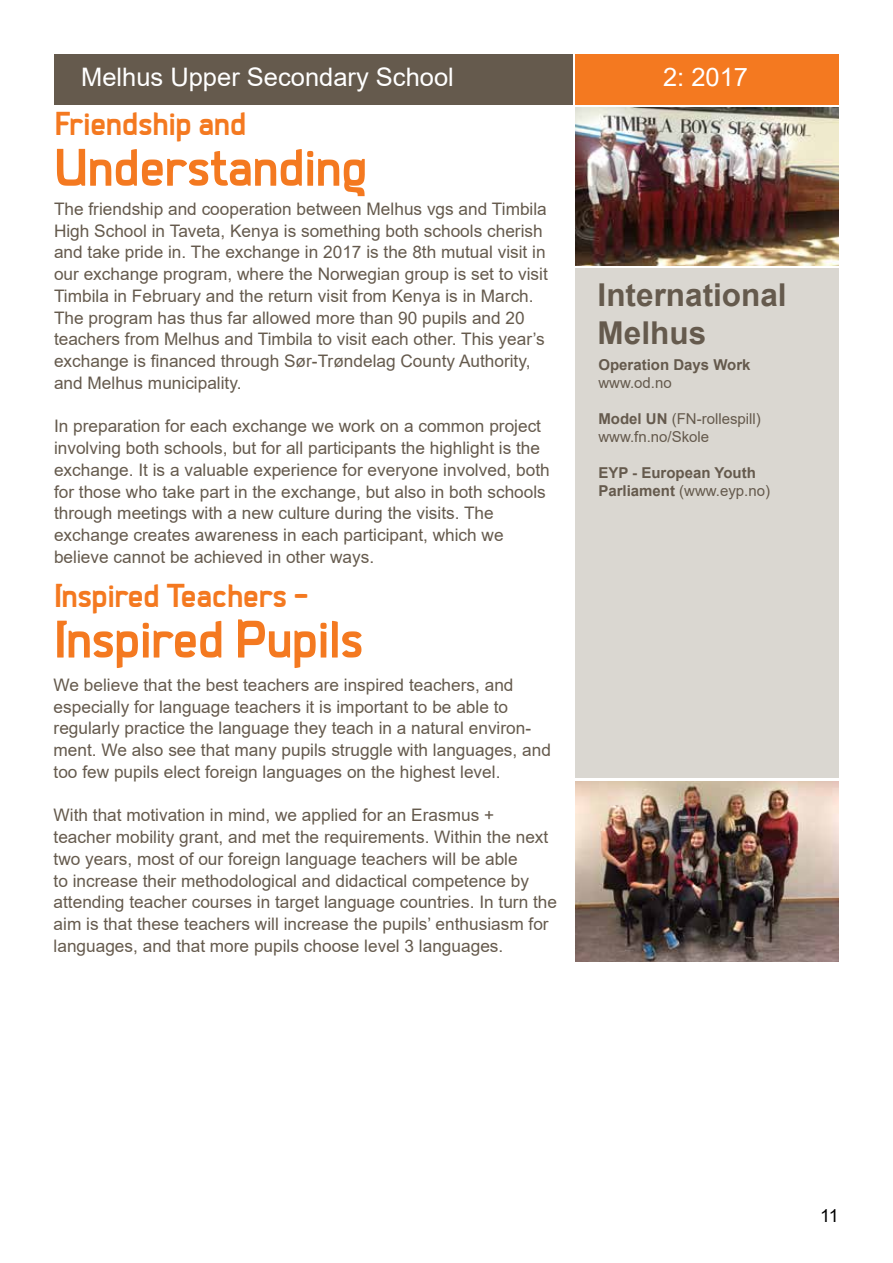
<style>
.page{position:relative;width:893px;height:1263px;background:#fff}
.page>*{position:absolute;margin:0;border:0;box-sizing:border-box;transform-origin:0 0}
.t1{font:700 55.5px "Creative Trondelag";color:#f47920}
.t2{font:700 34.5px "Creative Trondelag";color:#f47920}
.t3{font:700 31.5px/37.8px "Arial";color:#655a4d}
.t4{font:25.5px "Arial";color:#fff}
.t5{font:18px "Arial";color:#000}
.t6{font:17.25px/21.8px "Arial";color:#655a4d}
.t7{font:700 15px/18px "Arial";color:#655a4d}
.t8{font:15px/18px "Arial";color:#655a4d}
.s1{font-weight:700}
.s2{font-weight:400}
</style>
<div class="page">
<div style="left:54px;top:54px;width:519px;height:51px;background:#655a4d"></div>
<div style="left:575px;top:54px;width:264px;height:51px;background:#f47920"></div>
<div style="left:575px;top:269px;width:264px;height:509px;background:#dad7d1"></div>
<img style="left:575px;top:107px;width:264px;height:159px">
<img style="left:575px;top:781px;width:264px;height:180px">
<h3 class="t4" style="left:81px;top:59px;width:374px">Melhus Upper Secondary School</h3>
<h3 class="t4" style="left:663px;top:59px;width:87px">2: 2017</h3>
<h2 class="t2" style="left:55px;top:105px;width:193px">Friendship and</h2>
<h1 class="t1" style="left:55px;top:137px;width:314px">Understanding</h1>
<p class="t6" style="left:54px;top:198px;width:495px">The friendship and cooperation between Melhus vgs and Timbila High School in Taveta, Kenya is something both schools cherish and take pride in. The exchange in 2017 is the 8th mutual visit in our exchange program, where the Norwegian group is set to visit Timbila in February and the return visit from Kenya is in March.<br>The program has thus far allowed more than 90 pupils and 20 teachers from Melhus and Timbila to visit each other. This year’s exchange is financed through Sør-Trøndelag County Authority, and Melhus municipality.</p>
<p class="t6" style="left:54px;top:415px;width:497px">In preparation for each exchange we work on a common project involving both schools, but for all participants the highlight is the exchange. It is a valuable experience for everyone involved, both for those who take part in the exchange, but also in both schools through meetings with a new culture during the visits. The exchange creates awareness in each participant, which we believe cannot be achieved in other ways.</p>
<h2 class="t2" style="left:54px;top:576px;width:256px">Inspired Teachers -</h2>
<h1 class="t1" style="left:54px;top:609px;width:310px">Inspired Pupils</h1>
<p class="t6" style="left:54px;top:674px;width:499px">We believe that the best teachers are inspired teachers, and especially for language teachers it is important to be able to regularly practice the language they teach in a natural environ&shy;ment. We also see that many pupils struggle with languages, and too few pupils elect foreign languages on the highest level.</p>
<p class="t6" style="left:54px;top:804px;width:505px">With that motivation in mind, we applied for an Erasmus +<br>teacher mobility grant, and met the requirements. Within the next two years, most of our foreign language teachers will be able<br>to increase their methodological and didactical competence by attending teacher courses in target language countries. In turn the aim is that these teachers will increase the pupils’ enthusiasm for languages, and that more pupils choose level 3 languages.</p>
<h3 class="t3" style="left:598px;top:277px;width:191px">International<br>Melhus</h3>
<p class="t7" style="left:598px;top:356px;width:154px">Operation Days Work</p>
<p class="t8" style="left:598px;top:373px;width:75px">www.od.no</p>
<p class="t8" style="left:598px;top:409px;width:164px"><span class="s1">Model UN</span> (FN-rollespill) www.fn.no/Skole</p>
<p class="t7" style="left:598px;top:464px;width:173px">EYP - European Youth<br>Parliament <span class="s2">(www.eyp.no)</span></p>
<p class="t5" style="left:820px;top:1203px;width:20px">11</p>
</div>
